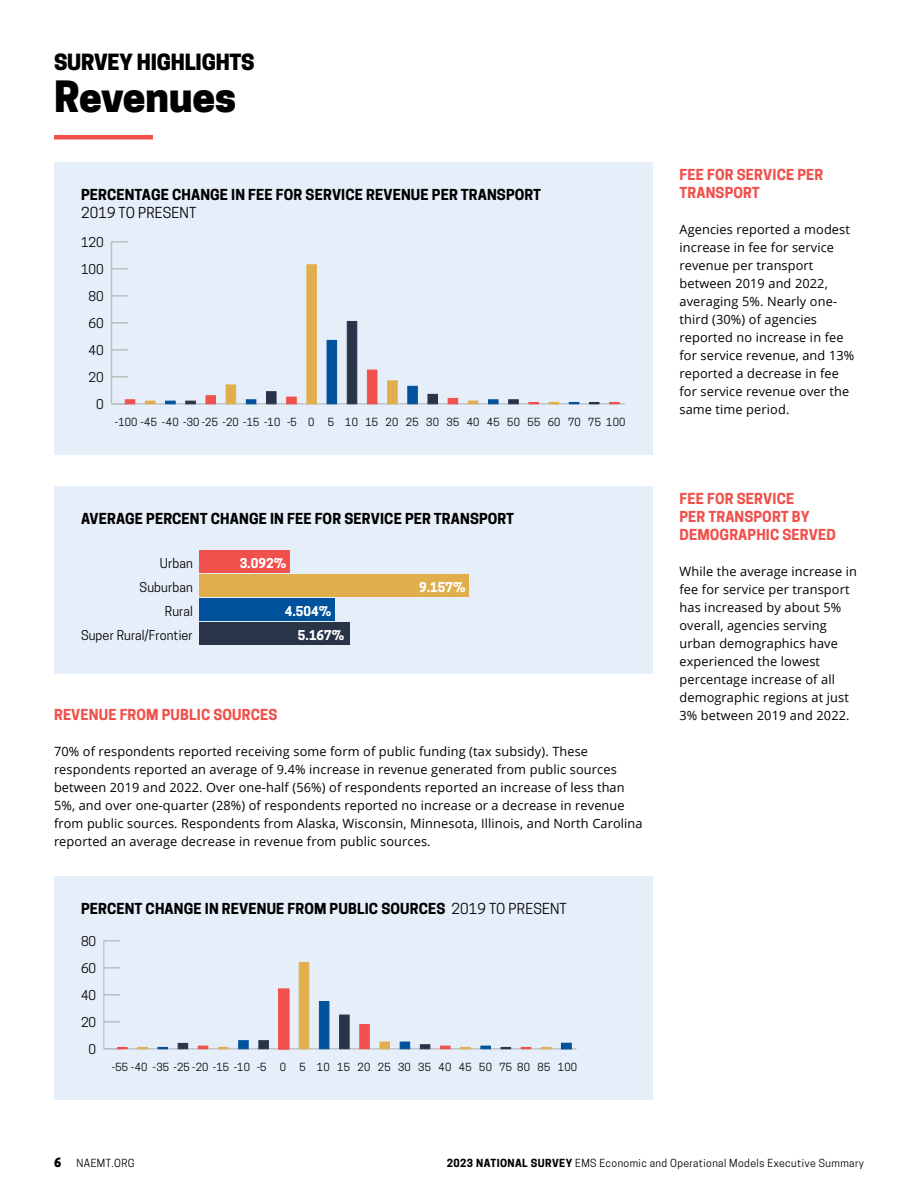
<style>
.page{position:relative;width:918px;height:1188px;background:#fff}
.page>*{position:absolute;margin:0;border:0;box-sizing:border-box;transform-origin:0 0}
.t1{font:800 40.5px "Cooper Hewitt";letter-spacing:-.01em;color:#000}
.t2{font:800 21px "Cooper Hewitt";letter-spacing:-.01em;color:#000}
.t3{font:700 14.25px "Cooper Hewitt";letter-spacing:.01em;color:#000}
.t4{font:700 14.25px/18px "Cooper Hewitt";letter-spacing:.01em;color:#f0514c}
.t5{font:14.25px "Cooper Hewitt";letter-spacing:.01em;color:#000}
.t6{font:12.75px/18px "Open Sans";letter-spacing:.01em;color:#000}
.t7{font:12.75px/27px "Cooper Hewitt";letter-spacing:.01em;color:#000;text-align:right}
.t8{font:700 12.75px/24px "Cooper Hewitt";color:#fff}
.t9{font:800 12px "Cooper Hewitt";color:#000}
.t10{font:10.5px "Cooper Hewitt";letter-spacing:.025em;color:#000}
.s1{font-weight:400}
.s2{font-weight:700}
</style>
<div class="page">
<div style="left:54px;top:162px;width:598px;height:292px;background:#e5eef9"></div>
<div style="left:54px;top:135px;width:99px;height:5px;background:#f0514c"></div>
<div style="left:54px;top:486px;width:598px;height:188px;background:#e5eef9"></div>
<hr style="left:111px;top:403px;width:514px;height:1px;background:#bcbec0">
<hr style="left:111px;top:242px;width:1px;height:162px;background:#bcbec0">
<svg style="left:111px;top:403px;width:17px;height:2px"></svg>
<svg style="left:112px;top:376px;width:16px;height:2px"></svg>
<svg style="left:112px;top:349px;width:16px;height:2px"></svg>
<svg style="left:112px;top:322px;width:16px;height:2px"></svg>
<svg style="left:112px;top:295px;width:16px;height:2px"></svg>
<svg style="left:112px;top:268px;width:16px;height:2px"></svg>
<svg style="left:111px;top:241px;width:17px;height:2px"></svg>
<svg style="left:125px;top:399px;width:10px;height:5px"></svg>
<svg style="left:145px;top:401px;width:10px;height:3px"></svg>
<svg style="left:165px;top:401px;width:10px;height:3px"></svg>
<svg style="left:185px;top:401px;width:11px;height:3px"></svg>
<div style="left:206px;top:395px;width:10px;height:9px;background:#f0514d;border:1px solid #f0514d"></div>
<div style="left:226px;top:385px;width:10px;height:19px;background:#e1ae4c"></div>
<svg style="left:246px;top:399px;width:10px;height:5px"></svg>
<div style="left:266px;top:391px;width:10px;height:13px;background:#293449;border:1px solid #293449"></div>
<div style="left:286px;top:397px;width:11px;height:7px;background:#f0514d;border:1px solid #f0514d"></div>
<div style="left:307px;top:264px;width:10px;height:140px;background:#e1ae4c"></div>
<div style="left:327px;top:340px;width:10px;height:64px;background:#00529c"></div>
<div style="left:347px;top:321px;width:10px;height:83px;background:#293449;border:1px solid #293449"></div>
<div style="left:367px;top:370px;width:10px;height:34px;background:#f0514d"></div>
<div style="left:387px;top:381px;width:10px;height:23px;background:#e1ae4c;border:1px solid #e1ae4c"></div>
<div style="left:407px;top:386px;width:11px;height:18px;background:#00529c;border:1px solid #00529c"></div>
<div style="left:428px;top:394px;width:10px;height:10px;background:#293449"></div>
<div style="left:448px;top:398px;width:10px;height:6px;background:#f0514d"></div>
<svg style="left:468px;top:401px;width:10px;height:3px"></svg>
<svg style="left:488px;top:399px;width:10px;height:5px"></svg>
<svg style="left:508px;top:399px;width:11px;height:5px"></svg>
<svg style="left:529px;top:402px;width:10px;height:2px"></svg>
<svg style="left:549px;top:402px;width:10px;height:2px"></svg>
<svg style="left:569px;top:402px;width:10px;height:2px"></svg>
<svg style="left:589px;top:402px;width:10px;height:2px"></svg>
<svg style="left:609px;top:402px;width:11px;height:2px"></svg>
<div style="left:199px;top:551px;width:90px;height:22px;background:#f0514d"></div>
<div style="left:199px;top:575px;width:270px;height:22px;background:#e1ae4c"></div>
<div style="left:199px;top:598px;width:135px;height:23px;background:#00529c"></div>
<div style="left:199px;top:622px;width:150px;height:23px;background:#293449"></div>
<div style="left:54px;top:876px;width:598px;height:224px;background:#e5eef9"></div>
<hr style="left:104px;top:1048px;width:473px;height:1px;background:#bcbec0">
<hr style="left:103px;top:941px;width:1px;height:108px;background:#bcbec0">
<svg style="left:104px;top:1021px;width:16px;height:2px"></svg>
<svg style="left:104px;top:994px;width:16px;height:2px"></svg>
<svg style="left:104px;top:967px;width:16px;height:2px"></svg>
<svg style="left:104px;top:940px;width:16px;height:2px"></svg>
<svg style="left:104px;top:1047px;width:23px;height:3px"></svg>
<svg style="left:138px;top:1047px;width:10px;height:2px"></svg>
<svg style="left:158px;top:1047px;width:10px;height:2px"></svg>
<div style="left:178px;top:1043px;width:10px;height:6px;background:#293449"></div>
<svg style="left:198px;top:1046px;width:10px;height:3px"></svg>
<svg style="left:218px;top:1047px;width:10px;height:2px"></svg>
<div style="left:238px;top:1040px;width:11px;height:9px;background:#00529c;border:1px solid #00529c"></div>
<div style="left:259px;top:1040px;width:10px;height:9px;background:#293449;border:1px solid #293449"></div>
<div style="left:278px;top:988px;width:12px;height:62px;background:#f0514d;border:2px solid #f0514d"></div>
<div style="left:299px;top:962px;width:10px;height:87px;background:#e1ae4c"></div>
<div style="left:319px;top:1001px;width:10px;height:48px;background:#00529c"></div>
<div style="left:339px;top:1015px;width:10px;height:34px;background:#293449"></div>
<div style="left:359px;top:1024px;width:11px;height:25px;background:#f0514d;border:1px solid #f0514d"></div>
<div style="left:380px;top:1042px;width:10px;height:7px;background:#e1ae4c"></div>
<div style="left:400px;top:1042px;width:10px;height:7px;background:#00529c;border:1px solid #00529c"></div>
<hr style="left:420px;top:1045px;width:10px;height:4px;background:#293449">
<svg style="left:440px;top:1046px;width:10px;height:3px"></svg>
<svg style="left:460px;top:1047px;width:10px;height:2px"></svg>
<svg style="left:481px;top:1046px;width:10px;height:3px"></svg>
<svg style="left:501px;top:1047px;width:10px;height:2px"></svg>
<svg style="left:521px;top:1047px;width:10px;height:2px"></svg>
<svg style="left:541px;top:1047px;width:10px;height:2px"></svg>
<div style="left:561px;top:1043px;width:11px;height:6px;background:#00529c;border:1px solid #00529c"></div>
<h2 class="t2" style="left:54px;top:49px;width:202px">SURVEY HIGHLIGHTS</h2>
<h1 class="t1" style="left:54px;top:72px;width:184px">Revenues</h1>
<p class="t3" style="left:81px;top:186px;width:462px">PERCENTAGE CHANGE IN FEE FOR SERVICE REVENUE PER TRANSPORT</p>
<p class="t5" style="left:81px;top:204px;width:117px">2019 TO PRESENT</p>
<p class="t7" style="left:81px;top:229px;width:24px">120<br>100<br>80<br>60<br>40<br>20<br>0</p>
<p class="t10" style="left:115px;top:416px;width:201px">-100 -45 -40 -30 -25 -20 -15 -10 -5 0</p>
<p class="t10" style="left:328px;top:416px;width:299px">5 10 15 20 25 30 35 40 45 50 55 60 70 75 100</p>
<p class="t3" style="left:81px;top:510px;width:435px">AVERAGE PERCENT CHANGE IN FEE FOR SERVICE PER TRANSPORT</p>
<p class="t7" style="left:81px;top:551px;width:113px;line-height:24px">Urban<br>Suburban<br>Rural<br>Super Rural/Frontier</p>
<p class="t8" style="left:240px;top:551px;width:48px">3.092%</p>
<p class="t8" style="left:298px;top:599px;width:48px;text-indent:-13px">4.504%<br>5.167%</p>
<p class="t8" style="left:419px;top:575px;width:48px">9.157%</p>
<p class="t4" style="left:680px;top:166px;width:145px">FEE FOR SERVICE PER<br>TRANSPORT</p>
<p class="t6" style="left:680px;top:220px;width:176px">Agencies reported a modest increase in fee for service revenue per transport between 2019 and 2022, averaging 5%. Nearly one&shy;third (30%) of agencies reported no increase in fee for service revenue, and 13% reported a decrease in fee for service revenue over the same time period.</p>
<p class="t4" style="left:680px;top:490px;width:158px">FEE FOR SERVICE<br>PER TRANSPORT BY<br>DEMOGRAPHIC SERVED</p>
<p class="t6" style="left:680px;top:562px;width:179px">While the average increase in fee for service per transport has increased by about 5% overall, agencies serving urban demographics have experienced the lowest percentage increase of all demographic regions at just</p>
<p class="t4" style="left:54px;top:706px;width:225px">REVENUE FROM PUBLIC SOURCES</p>
<p class="t6" style="left:680px;top:706px;width:172px">3% between 2019 and 2022.</p>
<p class="t6" style="left:54px;top:742px;width:590px">70% of respondents reported receiving some form of public funding (tax subsidy). These respondents reported an average of 9.4% increase in revenue generated from public sources between 2019 and 2022. Over one-half (56%) of respondents reported an increase of less than 5%, and over one-quarter (28%) of respondents reported no increase or a decrease in revenue from public sources. Respondents from Alaska, Wisconsin, Minnesota, Illinois, and North Carolina reported an average decrease in revenue from public sources.</p>
<p class="t3" style="left:81px;top:900px;width:487px">PERCENT CHANGE IN REVENUE FROM PUBLIC SOURCES <span class="s1">2019 TO PRESENT</span></p>
<p class="t7" style="left:81px;top:928px;width:17px;text-align:center">80<br>60<br>40<br>20<br>0</p>
<p class="t10" style="left:112px;top:1061px;width:156px">-55 -40 -35 -25 -20 -15 -10 -5</p>
<p class="t10" style="left:280px;top:1061px;width:8px">0</p>
<p class="t10" style="left:300px;top:1061px;width:279px">5 10 15 20 25 30 35 40 45 50 75 80 85 100</p>
<p class="t9" style="left:54px;top:1155px;width:9px">6</p>
<p class="t10" style="left:76px;top:1157px;width:60px">NAEMT.ORG</p>
<p class="t10" style="left:447px;top:1157px;width:419px"><span class="s2">2023 NATIONAL SURVEY</span> EMS Economic and Operational Models Executive Summary</p>
</div>
